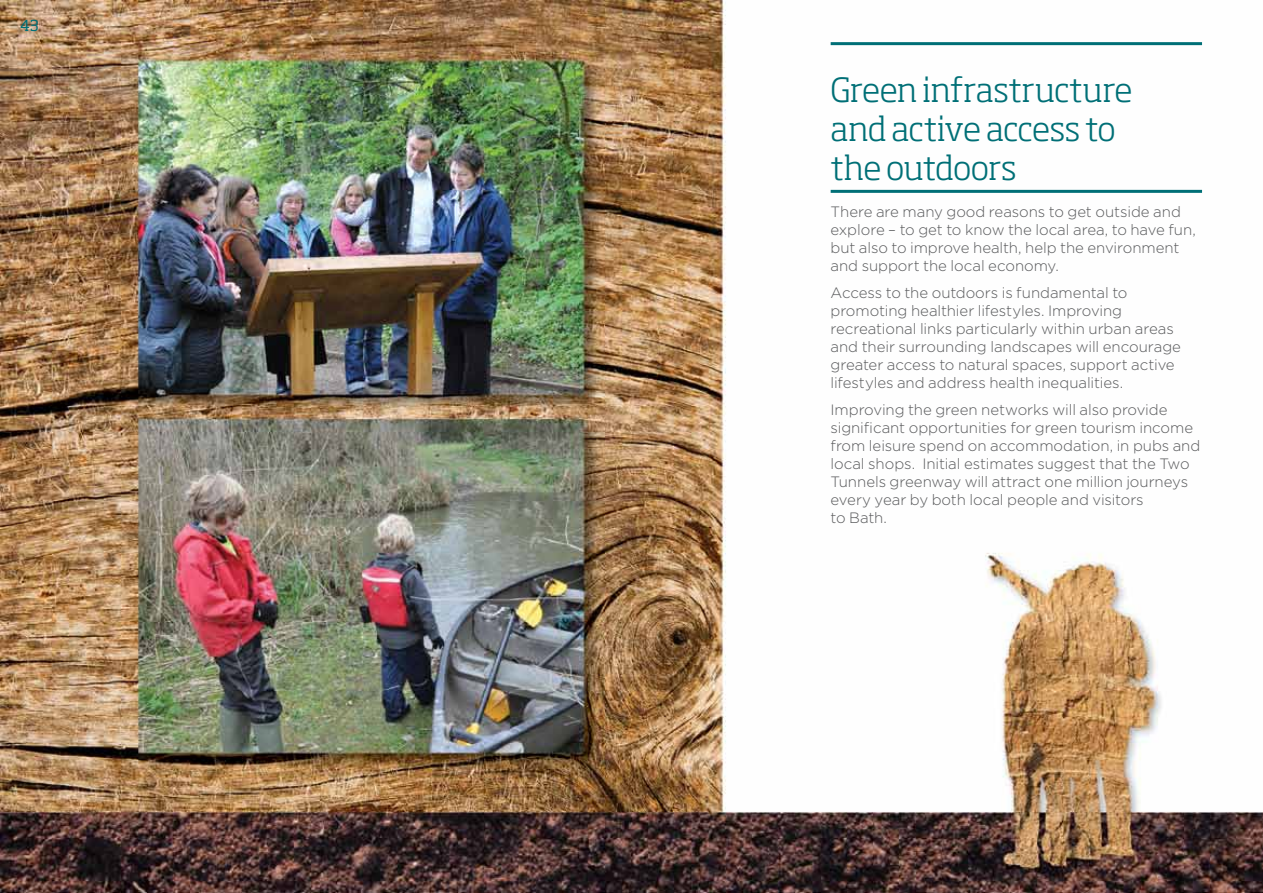
<style>
.page{position:relative;width:1263px;height:893px;background:#fff}
.page>*{position:absolute;margin:0;border:0;box-sizing:border-box;transform-origin:0 0}
.t1{font:300 33px/39px "Soho Pro";letter-spacing:-.015em;color:#006f76}
.t2{font:300 15px/18px "Gotham";letter-spacing:-.005em;color:#58595b}
.t3{font:15px "Soho Pro";color:#006f76}
</style>
<div class="page">
<img style="left:0;top:0;width:1263px;height:893px">
<hr style="left:831px;top:190px;width:371px;height:3px;background:#006f76">
<hr style="left:831px;top:42px;width:371px;height:3px;background:#006f76">
<p class="t3" style="left:20px;top:16px;width:20px">43</p>
<h1 class="t1" style="left:831px;top:67px;width:303px">Green infrastructure and active access to the outdoors</h1>
<p class="t2" style="left:830px;top:202px;width:367px">There are many good reasons to get outside and explore – to get to know the local area, to have fun, but also to improve health, help the environment and support the local economy.</p>
<p class="t2" style="left:830px;top:283px;width:352px">Access to the outdoors is fundamental to promoting healthier lifestyles. Improving recreational links particularly within urban areas and their surrounding landscapes will encourage greater access to natural spaces, support active lifestyles and address health inequalities.</p>
<p class="t2" style="left:830px;top:400px;width:371px">Improving the green networks will also provide significant opportunities for green tourism income from leisure spend on accommodation, in pubs and local shops. Initial estimates suggest that the Two Tunnels greenway will attract one million journeys every year by both local people and visitors<br>to Bath.</p>
</div>
